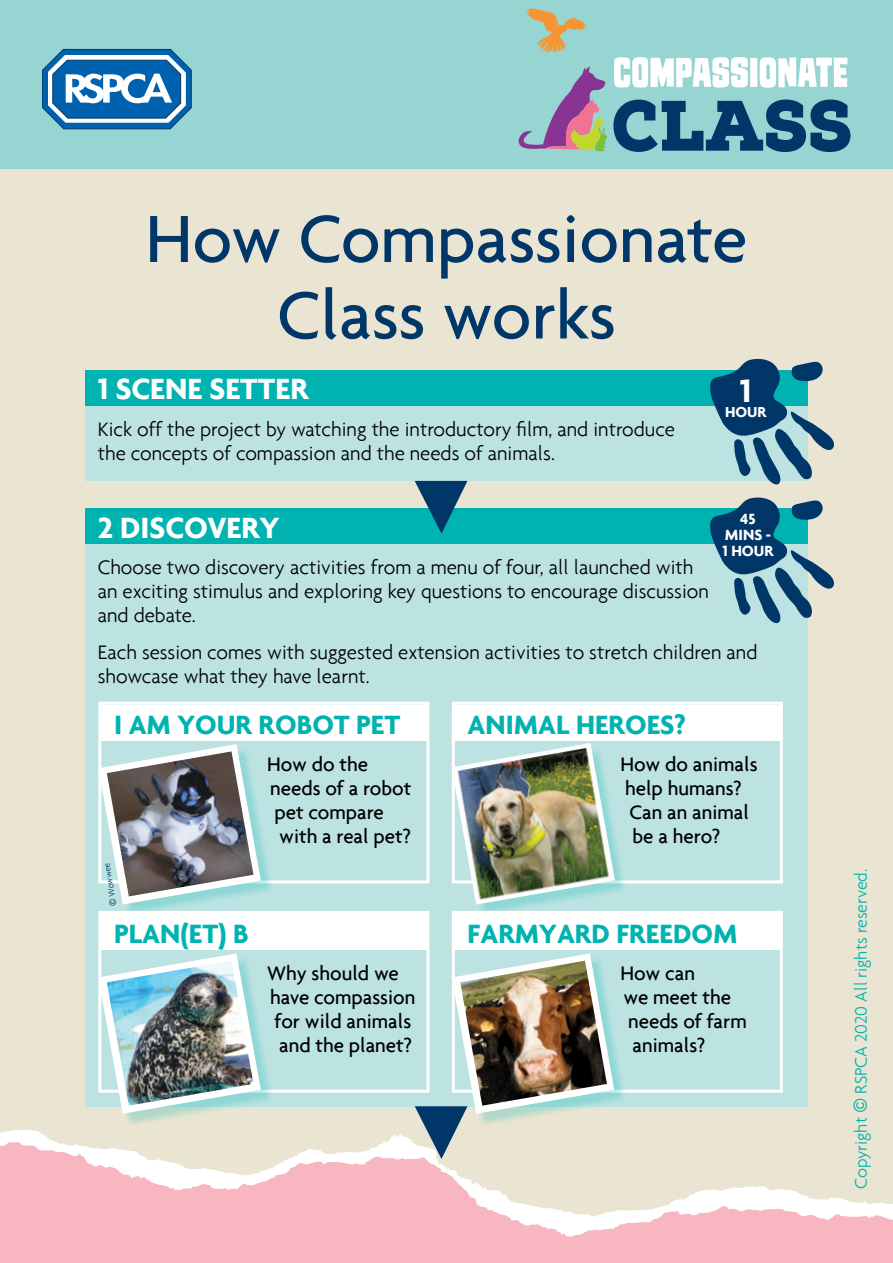
<style>
.page{position:relative;width:893px;height:1263px;background:#eae4d2}
.page>*{position:absolute;margin:0;border:0;box-sizing:border-box;transform-origin:0 0}
.t1{font:500 72px/76.5px "Agenda";color:#003768;text-align:center}
.t2{font:700 34.5px "Agenda";color:#fff}
.t3{font:700 31.5px "Agenda";color:#fff}
.t4{font:700 28.5px "Agenda";color:#00b3b0}
.t5{font:300 21px/24px "Agenda";color:#000}
.t6{font:500 21px "Agenda";color:#000}
.t7{font:300 18px "Agenda";color:#00b3b0}
.t8{font:700 15.9px/15.9px "Agenda";color:#fff;text-align:center}
.t9{font:700 15.6px "Agenda";color:#fff}
.t10{font:300 9px "Agenda";color:#003768}
.s1{font-family:"Arial";font-weight:400}
</style>
<div class="page">
<div style="left:0;top:0;width:893px;height:169px;background:#96d5d2"></div>
<svg style="left:42px;top:49px;width:149px;height:80px;background:#5293c3"></svg>
<svg style="left:614px;top:57px;width:233px;height:31px;background:#e0f2f1"></svg>
<svg style="left:519px;top:66px;width:88px;height:86px;background:#9da3ae"></svg>
<svg style="left:613px;top:99px;width:237px;height:53px;background:#417b96"></svg>
<svg style="left:526px;top:9px;width:61px;height:44px;background:#b9bd98"></svg>
<svg style="left:0;top:1130px;width:893px;height:133px;fill:#f8b6c1"></svg>
<div style="left:85px;top:383px;width:723px;height:98px;background:#bce3e2"></div>
<div style="left:85px;top:370px;width:723px;height:35px;background:#00b3b0"></div>
<div style="left:85px;top:522px;width:723px;height:585px;background:#bce3e2"></div>
<div style="left:85px;top:508px;width:723px;height:36px;background:#00b3b0"></div>
<svg style="left:710px;top:358px;width:124px;height:127px"></svg>
<div style="left:101px;top:705px;width:325px;height:35px;background:#fff"></div>
<div style="left:98px;top:702px;width:331px;height:181px;border:3px solid #fff"></div>
<div style="left:101px;top:746px;width:173px;height:172px;background:#00b3b0;opacity:.25"></div>
<svg style="left:98px;top:744px;width:163px;height:160px"></svg>
<img style="left:107px;top:751px;width:146px;height:145px">
<div style="left:101px;top:914px;width:325px;height:35px;background:#fff"></div>
<div style="left:98px;top:911px;width:331px;height:182px;border:3px solid #fff"></div>
<div style="left:101px;top:955px;width:173px;height:172px;background:#00b3b0;opacity:.25"></div>
<svg style="left:98px;top:953px;width:163px;height:161px"></svg>
<img style="left:107px;top:961px;width:146px;height:145px">
<div style="left:455px;top:705px;width:325px;height:35px;background:#fff"></div>
<div style="left:452px;top:702px;width:331px;height:181px;border:3px solid #fff"></div>
<div style="left:454px;top:746px;width:174px;height:172px;background:#00b3b0;opacity:.25"></div>
<img style="left:452px;top:743px;width:163px;height:161px">
<div style="left:455px;top:914px;width:325px;height:35px;background:#fff"></div>
<div style="left:452px;top:911px;width:331px;height:182px;border:3px solid #fff"></div>
<div style="left:454px;top:955px;width:174px;height:172px;background:#00b3b0;opacity:.25"></div>
<img style="left:415px;top:953px;width:199px;height:206px">
<svg style="left:415px;top:481px;width:52px;height:53px"></svg>
<svg style="left:710px;top:497px;width:124px;height:127px"></svg>
<h1 class="t1" style="left:145px;top:199px;width:603px">How Compassionate<br>Class works</h1>
<h3 class="t3" style="left:98px;top:370px;width:213px">1 SCENE SETTER</h3>
<p class="t5" style="left:98px;top:417px;width:578px">Kick off the project by watching the introductory film, and introduce the concepts of compassion and the needs of animals.</p>
<h2 class="t2" style="left:740px;top:370px;width:13px">1</h2>
<p class="t9" style="left:725px;top:403px;width:43px">HOUR</p>
<p class="t8" style="left:722px;top:510px;width:53px">45<br>MINS -<br>1 HOUR</p>
<h3 class="t3" style="left:98px;top:508px;width:183px">2 DISCOVERY</h3>
<p class="t5" style="left:98px;top:555px;width:613px">Choose two discovery activities from a menu of four, all launched with an exciting stimulus and exploring key questions to encourage discussion and debate.</p>
<p class="t5" style="left:98px;top:640px;width:661px">Each session comes with suggested extension activities to stretch children and showcase what they have learnt.</p>
<h3 class="t4" style="left:114px;top:707px;width:288px">I AM YOUR ROBOT PET</h3>
<p class="t6" style="left:267px;top:751px;width:102px">How do the</p>
<p class="t6" style="left:270px;top:775px;width:143px">needs of a robot</p>
<p class="t6" style="left:275px;top:799px;width:111px">pet compare</p>
<p class="t6" style="left:279px;top:823px;width:133px">with a real pet?</p>
<p class="t10" style="left:109px;top:907px;width:45px;rotate:-100deg"><span class="s1">©</span> Wowwee</p>
<h3 class="t4" style="left:114px;top:917px;width:136px">PLAN(ET) B</h3>
<p class="t6" style="left:267px;top:960px;width:133px">Why should we</p>
<p class="t6" style="left:270px;top:984px;width:147px">have compassion</p>
<p class="t6" style="left:275px;top:1008px;width:138px">for wild animals</p>
<p class="t6" style="left:279px;top:1032px;width:134px">and the planet?</p>
<h3 class="t4" style="left:468px;top:707px;width:220px">ANIMAL HEROES?</h3>
<p class="t6" style="left:621px;top:751px;width:138px">How do animals</p>
<p class="t6" style="left:625px;top:775px;width:118px">help humans?</p>
<p class="t6" style="left:630px;top:799px;width:121px">Can an animal</p>
<p class="t6" style="left:633px;top:823px;width:89px">be a hero?</p>
<h3 class="t4" style="left:468px;top:917px;width:271px">FARMYARD FREEDOM</h3>
<p class="t6" style="left:621px;top:960px;width:76px">How can</p>
<p class="t6" style="left:624px;top:984px;width:109px">we meet the</p>
<p class="t6" style="left:628px;top:1008px;width:120px">needs of farm</p>
<p class="t6" style="left:633px;top:1032px;width:74px">animals?</p>
<p class="t7" style="left:850px;top:1188px;width:321px;rotate:-90deg">Copyright <span class="s1">©</span> RSPCA 2020 All rights reserved.</p>
</div>
